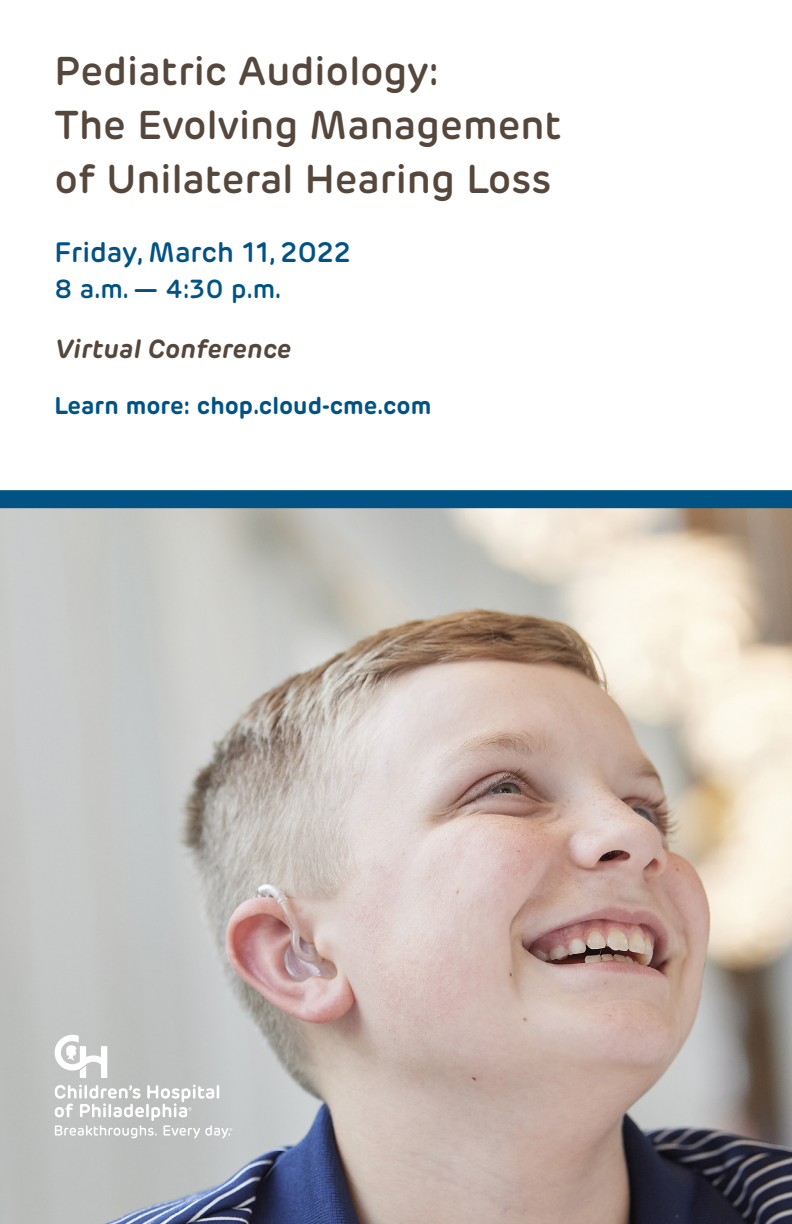
<style>
.page{position:relative;width:792px;height:1224px;background:#fff}
.page>*{position:absolute;margin:0;border:0;box-sizing:border-box;transform-origin:0 0}
.Body_Copy{font:600 40px "Rubrik New";color:#55473c}
.Body_Copy-2{font:600 28px "Rubrik New";color:#015386}
.Body_Copy-3{font:italic 700 26px "Rubrik New";color:#55473c}
.Body_Copy-4{font:600 26px "Rubrik New";color:#015386}
.Body_Copy-5{font:700 24px "Rubrik New";color:#015386}
</style>
<div class="page">
<img style="left:0;top:508px;width:792px;height:716px">
<div style="left:0;top:490px;width:792px;height:18px;background:#015386"></div>
<svg style="left:55px;top:1035px;width:52px;height:43px"></svg>
<svg style="left:55px;top:1085px;width:177px;height:53px"></svg>
<p class="Body_Copy" style="left:55px;top:47px;width:386px">Pediatric Audiology:</p>
<p class="Body_Copy" style="left:55px;top:101px;width:508px">The Evolving Management</p>
<p class="Body_Copy" style="left:55px;top:155px;width:498px">of Unilateral Hearing Loss</p>
<p class="Body_Copy-2" style="left:55px;top:235px;width:298px">Friday, March 11, 2022</p>
<p class="Body_Copy-4" style="left:55px;top:273px;width:228px">8 a.m. — 4:30 p.m.</p>
<p class="Body_Copy-3" style="left:55px;top:333px;width:237px">Virtual Conference</p>
<p class="Body_Copy-5" style="left:55px;top:390px;width:378px">Learn more: chop.cloud-cme.com</p>
</div>
